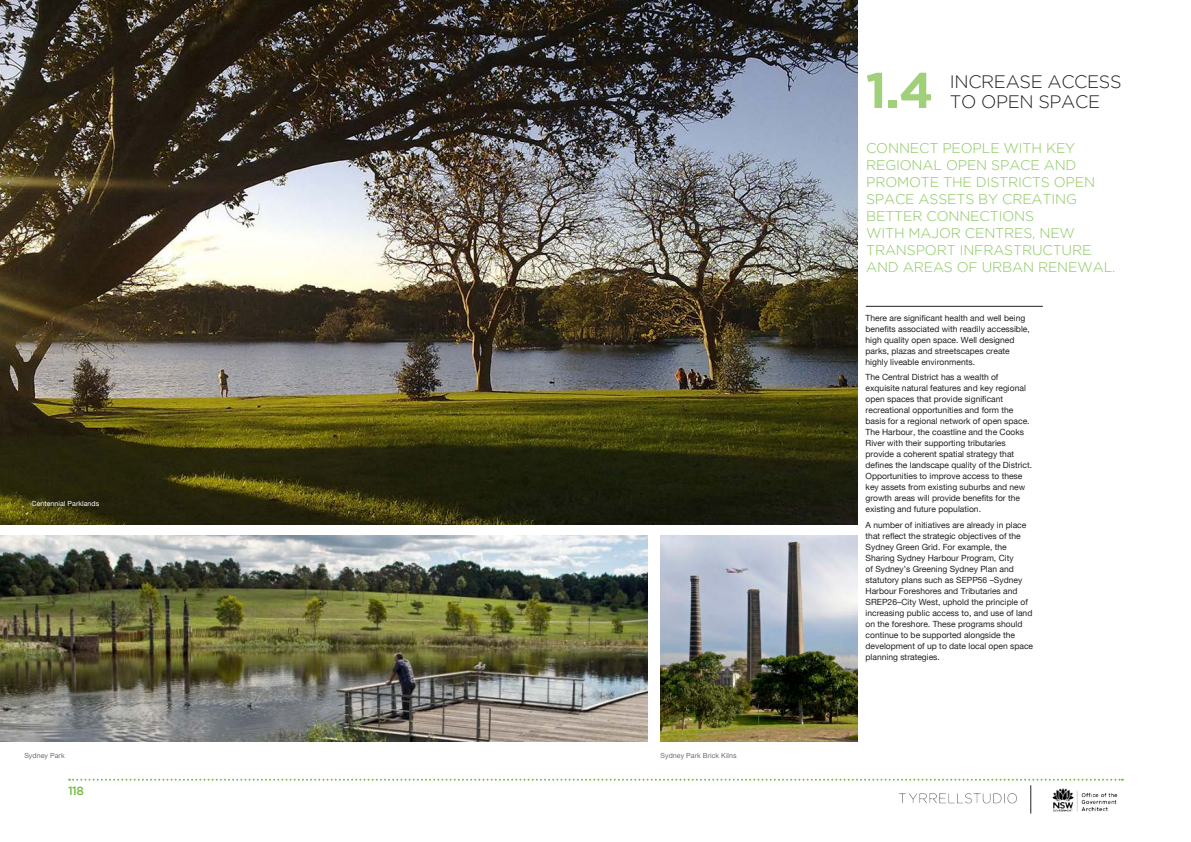
<style>
.page{position:relative;width:1191px;height:842px;background:#fff}
.page>*{position:absolute;margin:0;border:0;box-sizing:border-box;transform-origin:0 0}
.t1{font:700 50px "Gotham HTF";color:#a1d07b}
.t2{font:300 18px/20px "Gotham HTF";letter-spacing:-.02em;color:#231f20}
.t3{font:300 14px/17px "Gotham HTF";letter-spacing:-.01em;color:#88c75a}
.t4{font:500 12px "Gotham HTF";color:#74bf43}
.t5{font:8.5px/11px "Helvetica Neue";color:#231f20}
.t6{font:7px "Helvetica Neue";letter-spacing:.01em;color:#6c6d70}
.t7{font:7px "Helvetica Neue";letter-spacing:.01em;color:#fff}
</style>
<div class="page">
<img style="left:0;top:0;width:857px;height:524px">
<img style="left:0;top:536px;width:648px;height:205px">
<img style="left:660px;top:536px;width:197px;height:205px">
<hr style="left:866px;top:306px;width:176px;height:1px;background:#231f20">
<svg style="left:69px;top:779px;width:1054px;height:34px"></svg>
<p class="t7" style="left:32px;top:500px;width:69px">Centennial Parklands</p>
<p class="t6" style="left:24px;top:753px;width:42px">Sydney Park</p>
<p class="t6" style="left:660px;top:753px;width:78px">Sydney Park Brick Kilns</p>
<h3 class="t4" style="left:68px;top:784px;width:18px">118</h3>
<h1 class="t1" style="left:865px;top:61px;width:69px">1.4</h1>
<h2 class="t2" style="left:950px;top:72px;width:173px">INCREASE ACCESS<br>TO OPEN SPACE</h2>
<h3 class="t3" style="left:866px;top:139px;width:251px">CONNECT PEOPLE WITH KEY<br>REGIONAL OPEN SPACE AND<br>PROMOTE THE DISTRICTS OPEN<br>SPACE ASSETS BY CREATING<br>BETTER CONNECTIONS<br>WITH MAJOR CENTRES, NEW<br>TRANSPORT INFRASTRUCTURE<br>AND AREAS OF URBAN RENEWAL.</h3>
<p class="t5" style="left:865px;top:313px;width:166px">There are significant health and well being benefits associated with readily accessible, high quality open space. Well designed parks, plazas and streetscapes create highly liveable environments.</p>
<p class="t5" style="left:865px;top:372px;width:168px">The Central District has a wealth of exquisite natural features and key regional open spaces that provide significant recreational opportunities and form the basis for a regional network of open space.<br>The Harbour, the coastline and the Cooks River with their supporting tributaries provide a coherent spatial strategy that defines the landscape quality of the District.<br>Opportunities to improve access to these key assets from existing suburbs and new growth areas will provide benefits for the existing and future population.</p>
<p class="t5" style="left:865px;top:519px;width:169px">A number of initiatives are already in place that reflect the strategic objectives of the Sydney Green Grid. For example, the Sharing Sydney Harbour Program, City<br>of Sydney’s Greening Sydney Plan and statutory plans such as SEPP56 –Sydney Harbour Foreshores and Tributaries and SREP26–City West, uphold the principle of increasing public access to, and use of land on the foreshore. These programs should continue to be supported alongside the development of up to date local open space planning strategies.</p>
</div>
